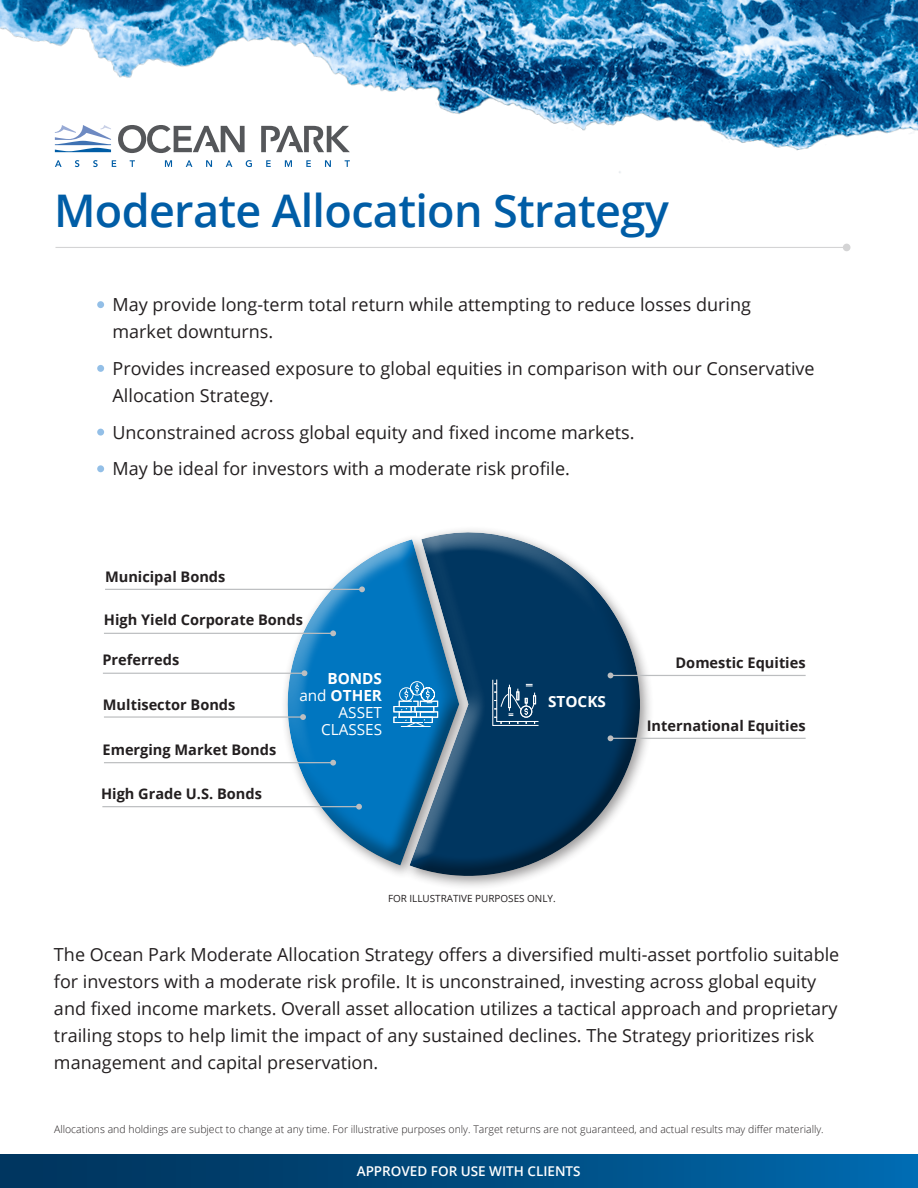
<style>
.page{position:relative;width:918px;height:1188px;background:#fff}
.page>*{position:absolute;margin:0;border:0;box-sizing:border-box;transform-origin:0 0}
.t1{font:600 45px "Open Sans";letter-spacing:-.015em;color:#005da6}
.t2{font:18px/27px "Open Sans";color:#231f20}
.t3{font:15.3px/17px "Open Sans";color:#fff;text-align:right}
.t4{font:700 15.3px "Open Sans";color:#fff}
.t5{font:700 14.55px "Open Sans";color:#231f20}
.t6{font:600 13.5px "Open Sans";color:#fff}
.t7{font:300 10.5px "Open Sans";color:#231f20}
.t8{font:9.9px "Open Sans";color:#231f20}
.s1{font-weight:700}
</style>
<div class="page">
<img style="left:0;top:0;width:918px;height:173px">
<div style="left:0;top:1155px;width:918px;height:33px;background:linear-gradient(to right,#003056,#0068ac)"></div>
<div style="left:97px;top:301px;width:7px;height:7px;background:#93bfe7;border-radius:50%"></div>
<div style="left:97px;top:365px;width:7px;height:7px;background:#93bfe7;border-radius:50%"></div>
<div style="left:97px;top:429px;width:7px;height:7px;background:#93bfe7;border-radius:50%"></div>
<div style="left:97px;top:465px;width:7px;height:7px;background:#93bfe7;border-radius:50%"></div>
<div style="left:292px;top:530px;width:179px;height:337px;background:#231f20;opacity:.45"></div>
<div style="left:404px;top:526px;width:251px;height:365px;background:#231f20;opacity:.45"></div>
<div style="left:395px;top:522px;width:234px;height:356px;background:#fff;opacity:.45"></div>
<div style="left:397px;top:586px;width:255px;height:292px;background:#231f20;opacity:.45"></div>
<hr style="left:105px;top:589px;width:257px;height:1px;background:#bcbec0">
<svg style="left:359px;top:586px;width:6px;height:6px"></svg>
<hr style="left:104px;top:633px;width:229px;height:1px;background:#bcbec0">
<svg style="left:330px;top:630px;width:6px;height:6px"></svg>
<hr style="left:103px;top:673px;width:202px;height:1px;background:#bcbec0">
<svg style="left:302px;top:670px;width:5px;height:6px"></svg>
<hr style="left:104px;top:762px;width:229px;height:1px;background:#bcbec0">
<svg style="left:330px;top:760px;width:6px;height:6px"></svg>
<hr style="left:104px;top:716px;width:199px;height:2px;background:#bcbec0">
<svg style="left:300px;top:714px;width:6px;height:6px"></svg>
<hr style="left:102px;top:806px;width:257px;height:1px;background:#bcbec0">
<svg style="left:356px;top:804px;width:6px;height:6px"></svg>
<hr style="left:611px;top:675px;width:195px;height:1px;background:#bcbec0">
<svg style="left:608px;top:673px;width:5px;height:5px"></svg>
<hr style="left:611px;top:738px;width:195px;height:1px;background:#bcbec0">
<svg style="left:608px;top:735px;width:5px;height:6px"></svg>
<svg style="left:492px;top:678px;width:48px;height:48px;background:#335e7f"></svg>
<div style="left:420px;top:711px;width:18px;height:7px;border:1px solid #fff"></div>
<div style="left:420px;top:701px;width:18px;height:6px;border:1px solid #fff"></div>
<svg style="left:393px;top:681px;width:42px;height:47px;background:#4b9ed2"></svg>
<hr style="left:56px;top:247px;width:791px;height:1px;background:#d4d4d5">
<div style="left:843px;top:244px;width:8px;height:7px;background:#d4d4d5;border-radius:50%"></div>
<svg style="left:165px;top:160px;width:7px;height:7px"></svg>
<svg style="left:186px;top:160px;width:6px;height:7px"></svg>
<svg style="left:206px;top:160px;width:6px;height:7px"></svg>
<svg style="left:226px;top:160px;width:6px;height:7px"></svg>
<svg style="left:246px;top:160px;width:6px;height:7px"></svg>
<svg style="left:266px;top:160px;width:5px;height:7px"></svg>
<svg style="left:285px;top:160px;width:7px;height:7px"></svg>
<svg style="left:306px;top:160px;width:5px;height:7px"></svg>
<svg style="left:325px;top:160px;width:6px;height:7px"></svg>
<svg style="left:345px;top:160px;width:5px;height:7px"></svg>
<svg style="left:55px;top:160px;width:7px;height:7px"></svg>
<svg style="left:75px;top:160px;width:4px;height:7px"></svg>
<svg style="left:93px;top:160px;width:5px;height:7px"></svg>
<svg style="left:112px;top:160px;width:4px;height:7px"></svg>
<svg style="left:130px;top:160px;width:5px;height:7px"></svg>
<svg style="left:261px;top:126px;width:89px;height:26px"></svg>
<svg style="left:118px;top:125px;width:127px;height:28px"></svg>
<svg style="left:55px;top:125px;width:56px;height:27px"></svg>
<h1 class="t1" style="left:54px;top:179px;width:616px">Moderate Allocation Strategy</h1>
<p class="t2" style="left:112px;top:291px;width:640px">May provide long-term total return while attempting to reduce losses during market downturns.</p>
<p class="t2" style="left:112px;top:354px;width:704px">Provides increased exposure to global equities in comparison with our Conservative<br>Allocation Strategy.</p>
<p class="t2" style="left:113px;top:413px;width:524px;line-height:36.8px">Unconstrained across global equity and fixed income markets.<br>May be ideal for investors with a moderate risk profile.</p>
<p class="t5" style="left:105px;top:566px;width:122px">Municipal Bonds</p>
<p class="t5" style="left:104px;top:609px;width:201px">High Yield Corporate Bonds</p>
<p class="t5" style="left:102px;top:649px;width:78px">Preferreds</p>
<p class="t5" style="left:103px;top:694px;width:134px">Multisector Bonds</p>
<p class="t5" style="left:103px;top:740px;width:175px">Emerging Market Bonds</p>
<p class="t5" style="left:101px;top:784px;width:162px">High Grade U.S. Bonds</p>
<p class="t3" style="left:299px;top:670px;width:84px"><span class="s1">BONDS </span>and <span class="s1">OTHER<br></span>ASSET<br>CLASSES</p>
<p class="t4" style="left:548px;top:691px;width:59px">STOCKS</p>
<p class="t8" style="left:388px;top:892px;width:169px">FOR ILLUSTRATIVE PURPOSES ONLY.</p>
<p class="t5" style="left:676px;top:653px;width:132px">Domestic Equities</p>
<p class="t5" style="left:647px;top:715px;width:160px">International Equities</p>
<p class="t2" style="left:54px;top:940px;width:787px">The Ocean Park Moderate Allocation Strategy offers a diversified multi-asset portfolio suitable for investors with a moderate risk profile. It is unconstrained, investing across global equity and fixed income markets. Overall asset allocation utilizes a tactical approach and proprietary trailing stops to help limit the impact of any sustained declines. The Strategy prioritizes risk management and capital preservation.</p>
<p class="t7" style="left:54px;top:1122px;width:771px">Allocations and holdings are subject to change at any time. For illustrative purposes only. Target returns are not guaranteed, and actual results may differ materially.</p>
<p class="t6" style="left:357px;top:1162px;width:225px">APPROVED FOR USE WITH CLIENTS</p>
</div>
